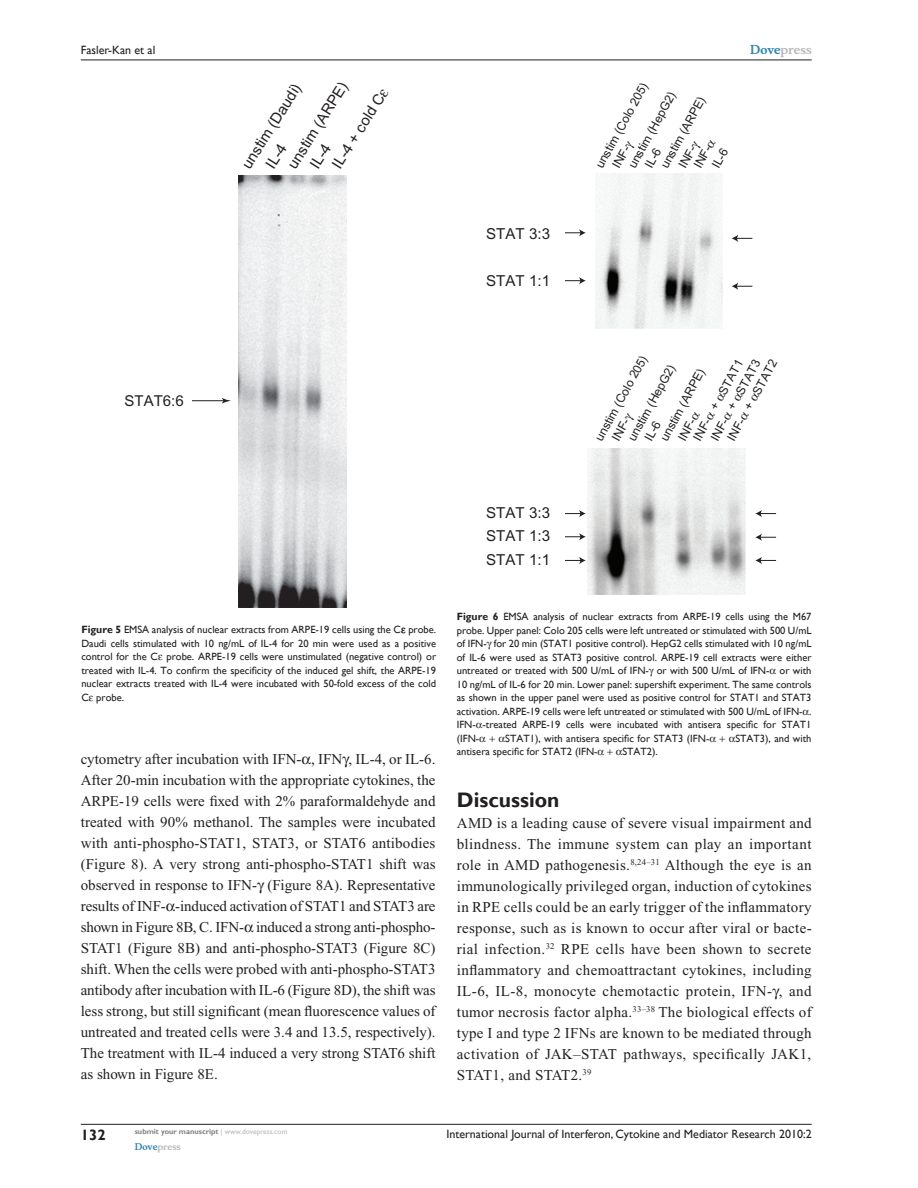
<style>
.page{position:relative;width:918px;height:1188px;background:#fff}
.page>*{position:absolute;margin:0;border:0;box-sizing:border-box;transform-origin:0 0}
.t1{font:700 21px "Gill Sans";color:#231f20}
.t2{font:15.15px "Arial";color:#231f20}
.t3{font:15px/21px "Times New Roman";color:#231f20;text-align:justify}
.t4{font:15px/18.8px "Arial";color:#231f20}
.t5{font:700 15px "Gill Sans";color:#231f20}
.t6{font:12.15px/14.7px "Arial";color:#231f20}
.t7{font:12px "Gill Sans";color:#231f20}
.t8{font:700 12px "Musee";color:#b8b9bc}
.t9{font:10.5px/13.5px "Gill Sans";color:#231f20;text-align:justify}
.t10{font:700 9px "Musee";color:#b8b9bc}
.t11{font:700 7.5px "Gill Sans";color:#808285}
.s1{color:#3485ae}
.s2{font-weight:700}
.s3{font-weight:400;color:#b8b9bc}
</style>
<div class="page">
<hr style="left:81px;top:1124px;width:731px;height:1px;background:#231f20">
<hr style="left:81px;top:60px;width:731px;height:1px;background:#231f20">
<hr style="left:192px;top:400px;width:32px;height:1px;background:#231f20">
<svg style="left:222px;top:398px;width:9px;height:5px"></svg>
<img style="left:239px;top:176px;width:108px;height:431px">
<img style="left:587px;top:448px;width:159px;height:146px">
<img style="left:596px;top:174px;width:126px;height:154px">
<svg style="left:565px;top:229px;width:21px;height:7px"></svg>
<svg style="left:565px;top:277px;width:21px;height:7px"></svg>
<svg style="left:565px;top:510px;width:21px;height:7px"></svg>
<svg style="left:565px;top:557px;width:21px;height:7px"></svg>
<svg style="left:565px;top:533px;width:21px;height:7px"></svg>
<svg style="left:755px;top:557px;width:21px;height:7px"></svg>
<svg style="left:755px;top:510px;width:21px;height:7px"></svg>
<svg style="left:755px;top:534px;width:21px;height:7px"></svg>
<svg style="left:732px;top:283px;width:20px;height:7px"></svg>
<svg style="left:732px;top:235px;width:20px;height:7px"></svg>
<p class="t7" style="left:81px;top:43px;width:76px">Fasler-Kan et al</p>
<p class="t4" style="left:284px;top:162px;width:101px;rotate:-58deg">unstim (ARPE)</p>
<p class="t4" style="left:238px;top:162px;width:99px;rotate:-58deg">unstim (Daudi)</p>
<p class="t4" style="left:312px;top:152px;width:87px;text-indent:-12px;rotate:-58deg">IL-4<br>IL-4 + cold C</p>
<p class="t4" style="left:262px;top:162px;width:27px;rotate:-58deg">IL-4</p>
<p class="t2" style="left:486px;top:225px;width:65px">STAT 3:3</p>
<p class="t2" style="left:486px;top:272px;width:65px">STAT 1:1</p>
<p class="t6" style="left:592px;top:164px;width:97px;rotate:-61deg">unstim (Colo 205)</p>
<p class="t6" style="left:629px;top:157px;width:79px;text-indent:-8px;rotate:-61deg">unstim (HepG2)<br>IL-6</p>
<p class="t6" style="left:661px;top:156px;width:73px;line-height:16px;text-indent:-9px;rotate:-61deg">unstim (ARPE)<br>INF-</p>
<p class="t6" style="left:609px;top:164px;width:25px;rotate:-61deg">INF-</p>
<p class="t6" style="left:691px;top:164px;width:25px;rotate:-61deg">INF-</p>
<p class="t6" style="left:709px;top:164px;width:22px;rotate:-61deg">IL-6</p>
<p class="t8" style="left:750px;top:43px;width:63px"><span class="s1">Dove</span>press</p>
<p class="t4" style="left:125px;top:392px;width:61px">STAT6:6</p>
<p class="t6" style="left:592px;top:436px;width:97px;rotate:-61deg">unstim (Colo 205)</p>
<p class="t6" style="left:708px;top:436px;width:92px;rotate:-61deg">INF- + STAT3</p>
<p class="t6" style="left:724px;top:436px;width:92px;rotate:-61deg">INF- + STAT2</p>
<p class="t6" style="left:690px;top:436px;width:92px;rotate:-61deg">INF- + STAT1</p>
<p class="t6" style="left:629px;top:429px;width:79px;text-indent:-8px;rotate:-61deg">unstim (HepG2)<br>IL-6</p>
<p class="t6" style="left:661px;top:428px;width:72px;line-height:15.9px;text-indent:-9px;rotate:-61deg">unstim (ARPE)<br>INF-</p>
<p class="t6" style="left:609px;top:436px;width:25px;rotate:-61deg">INF-</p>
<p class="t2" style="left:486px;top:504px;width:65px">STAT 3:3</p>
<p class="t2" style="left:486px;top:551px;width:65px">STAT 1:1</p>
<p class="t2" style="left:486px;top:527px;width:65px">STAT 1:3</p>
<p class="t9" style="left:81px;top:623px;width:356px"><span class="s2">Figure 5</span> EMSA analysis of nuclear extracts from ARPE-19 cells using the C probe.<br>Daudi cells stimulated with 10 ng/mL of IL-4 for 20 min were used as a positive control for the C probe. ARPE-19 cells were unstimulated (negative control) or treated with IL-4. To confirm the specificity of the induced gel shift, the ARPE-19 nuclear extracts treated with IL-4 were incubated with 50-fold excess of the cold C probe.</p>
<p class="t3" style="left:81px;top:749px;width:356px">cytometry after incubation with IFN- , IFN , IL-4, or IL-6.<br>After 20-min incubation with the appropriate cytokines, the ARPE-19 cells were fixed with 2% paraformaldehyde and treated with 90% methanol. The samples were incubated with anti-phospho-STAT1, STAT3, or STAT6 antibodies (Figure 8). A very strong anti-phospho-STAT1 shift was observed in response to IFN- (Figure 8A). Representative results of INF- -induced activation of STAT1 and STAT3 are shown in Figure 8B, C. IFN- induced a strong anti-phospho-STAT1 (Figure 8B) and anti-phospho-STAT3 (Figure 8C) shift. When the cells were probed with anti-phospho-STAT3 antibody after incubation with IL-6 (Figure 8D), the shift was less strong, but still significant (mean fluorescence values of untreated and treated cells were 3.4 and 13.5, respectively).<br>The treatment with IL-4 induced a very strong STAT6 shift as shown in Figure 8E.</p>
<p class="t9" style="left:457px;top:610px;width:356px"><span class="s2">Figure 6</span> EMSA analysis of nuclear extracts from ARPE-19 cells using the M67 probe. Upper panel: Colo 205 cells were left untreated or stimulated with 500 U/mL of IFN- for 20 min (STAT1 positive control). HepG2 cells stimulated with 10 ng/mL of IL-6 were used as STAT3 positive control. ARPE-19 cell extracts were either untreated or treated with 500 U/mL of IFN- or with 500 U/mL of IFN- or with 10 ng/mL of IL-6 for 20 min. Lower panel: supershift experiment. The same controls as shown in the upper panel were used as positive control for STAT1 and STAT3 activation. ARPE-19 cells were left untreated or stimulated with 500 U/mL of IFN- .<br>IFN- -treated ARPE-19 cells were incubated with antisera specific for STAT1 (IFN-</p>
<p class="t9" style="left:505px;top:732px;width:206px">STAT1), with antisera specific for STAT3 (IFN-</p>
<p class="t9" style="left:735px;top:732px;width:78px">STAT3), and with</p>
<p class="t9" style="left:457px;top:745px;width:142px">antisera specific for STAT2 (IFN-</p>
<p class="t9" style="left:622px;top:745px;width:37px">STAT2).</p>
<h1 class="t1" style="left:457px;top:787px;width:104px">Discussion</h1>
<p class="t3" style="left:457px;top:812px;width:356px">AMD is a leading cause of severe visual impairment and blindness. The immune system can play an important role in AMD pathogenesis.<sup>8,24–31</sup> Although the eye is an immunologically privileged organ, induction of cytokines in RPE cells could be an early trigger of the inflammatory response, such as is known to occur after viral or bacte&shy;rial infection.<sup>32</sup> RPE cells have been shown to secrete inflammatory and chemoattractant cytokines, including IL-6, IL-8, monocyte chemotactic protein, IFN- , and tumor necrosis factor alpha.<sup>33–38</sup> The biological effects of type I and type 2 IFNs are known to be mediated through activation of JAK–STAT pathways, specifically JAK1, STAT1, and STAT2.<sup>39</sup></p>
<p class="t5" style="left:81px;top:1126px;width:26px">132</p>
<p class="t11" style="left:135px;top:1127px;width:154px">submit your manuscript <span class="s3">| www.dovepress.com</span></p>
<p class="t10" style="left:135px;top:1141px;width:48px"><span class="s1">Dove</span>press</p>
<p class="t7" style="left:446px;top:1127px;width:367px">International Journal of Interferon, Cytokine and Mediator Research 2010:2</p>
</div>
